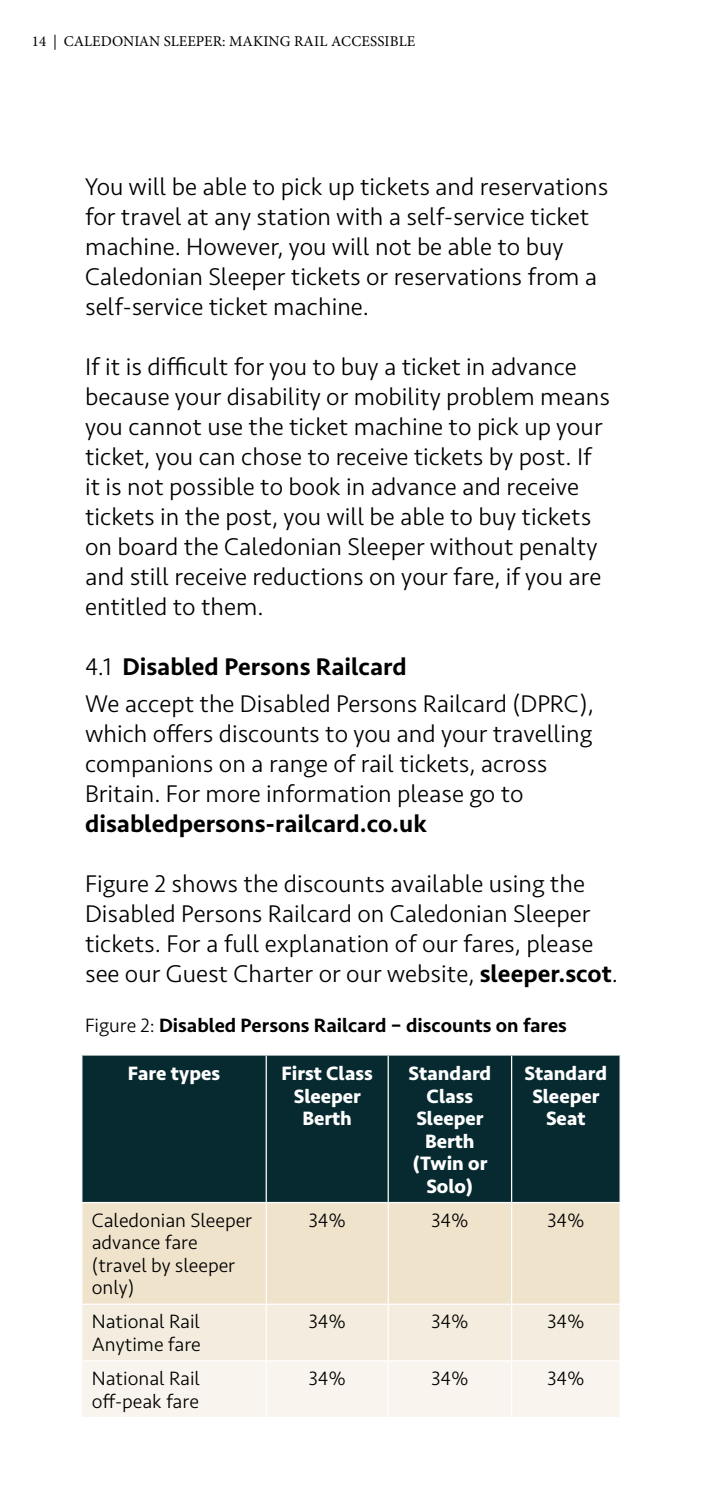
<style>
.page{position:relative;width:702px;height:1489px;background:#fff}
.page>*{position:absolute;margin:0;border:0;box-sizing:border-box;transform-origin:0 0}
.t1{font:300 25px/30px "Seravek";color:#000}
.t2{font:500 25px "Seravek";color:#000}
.t3{font:300 20px/22.5px "Seravek";color:#000}
.t4{font:700 20px/22.5px "Seravek";color:#fff;text-align:center}
.t5{font:500 20px "Seravek";color:#000}
.t6{font:15px "Minion Pro";color:#000}
.s1{font-weight:500}
.s2{font-weight:300}
</style>
<div class="page">
<div style="left:82px;top:1055px;width:537px;height:146px;background:#072a30"></div>
<div style="left:82px;top:1203px;width:537px;height:100px;background:#efe3cc"></div>
<svg style="left:82px;top:1305px;width:537px;height:111px;background:#f6f0e6"></svg>
<hr style="left:265px;top:1055px;width:2px;height:146px;background:#fff">
<hr style="left:387px;top:1055px;width:2px;height:146px;background:#fff">
<hr style="left:511px;top:1055px;width:1px;height:146px;background:#fff">
<hr style="left:265px;top:1203px;width:2px;height:100px;background:#fff">
<hr style="left:387px;top:1203px;width:2px;height:100px;background:#fff">
<hr style="left:511px;top:1203px;width:1px;height:100px;background:#fff">
<hr style="left:265px;top:1304px;width:2px;height:56px;background:#fff">
<hr style="left:387px;top:1304px;width:2px;height:56px;background:#fff">
<hr style="left:511px;top:1304px;width:1px;height:56px;background:#fff">
<hr style="left:81px;top:1360px;width:185px;height:1px;background:#fff">
<hr style="left:266px;top:1360px;width:122px;height:1px;background:#fff">
<hr style="left:265px;top:1361px;width:2px;height:55px;background:#fff">
<hr style="left:388px;top:1360px;width:123px;height:1px;background:#fff">
<hr style="left:387px;top:1361px;width:2px;height:55px;background:#fff">
<hr style="left:511px;top:1360px;width:109px;height:1px;background:#fff">
<hr style="left:511px;top:1361px;width:1px;height:55px;background:#fff">
<p class="t6" style="left:32px;top:32px;width:385px">14 | CALEDONIAN SLEEPER: MAKING RAIL ACCESSIBLE</p>
<p class="t1" style="left:85px;top:172px;width:525px">You will be able to pick up tickets and reservations for travel at any station with a self-service ticket machine. However, you will not be able to buy Caledonian Sleeper tickets or reservations from a self-service ticket machine.</p>
<p class="t1" style="left:85px;top:352px;width:526px">If it is difficult for you to buy a ticket in advance because your disability or mobility problem means you cannot use the ticket machine to pick up your ticket, you can chose to receive tickets by post. If it is not possible to book in advance and receive tickets in the post, you will be able to buy tickets on board the Caledonian Sleeper without penalty and still receive reductions on your fare, if you are entitled to them.</p>
<p class="t1" style="left:85px;top:648px;width:510px;line-height:37px">4.1 <span class="s1">Disabled Persons Railcard<br></span>We accept the Disabled Persons Railcard (DPRC),</p>
<p class="t1" style="left:85px;top:719px;width:508px">which offers discounts to you and your travelling companions on a range of rail tickets, across<br>Britain. For more information please go to</p>
<p class="t2" style="left:85px;top:808px;width:343px">disabledpersons-railcard.co.uk</p>
<p class="t1" style="left:85px;top:869px;width:534px">Figure 2 shows the discounts available using the Disabled Persons Railcard on Caledonian Sleeper tickets. For a full explanation of our fares, please see our Guest Charter or our website, <span class="s1">sleeper.scot</span>.</p>
<p class="t5" style="left:85px;top:1013px;width:483px"><span class="s2">Figure 2:</span> Disabled Persons Railcard – discounts on fares</p>
<p class="t4" style="left:128px;top:1062px;width:94px">Fare types</p>
<p class="t4" style="left:281px;top:1062px;width:93px">First Class<br>Sleeper<br>Berth</p>
<p class="t4" style="left:408px;top:1062px;width:84px">Standard<br>Class<br>Sleeper<br>Berth (Twin or<br>Solo)</p>
<p class="t4" style="left:524px;top:1062px;width:84px">Standard<br>Sleeper<br>Seat</p>
<p class="t3" style="left:92px;top:1208px;width:162px">Caledonian Sleeper advance fare (travel by sleeper only)</p>
<p class="t3" style="left:308px;top:1208px;width:39px">34%</p>
<p class="t3" style="left:431px;top:1208px;width:39px">34%</p>
<p class="t3" style="left:547px;top:1208px;width:39px">34%</p>
<p class="t3" style="left:92px;top:1310px;width:110px">National Rail<br>Anytime fare</p>
<p class="t3" style="left:308px;top:1310px;width:39px">34%</p>
<p class="t3" style="left:431px;top:1310px;width:39px">34%</p>
<p class="t3" style="left:547px;top:1310px;width:39px">34%</p>
<p class="t3" style="left:92px;top:1367px;width:110px">National Rail off-peak fare</p>
<p class="t3" style="left:308px;top:1367px;width:39px">34%</p>
<p class="t3" style="left:431px;top:1367px;width:39px">34%</p>
<p class="t3" style="left:547px;top:1367px;width:39px">34%</p>
</div>
